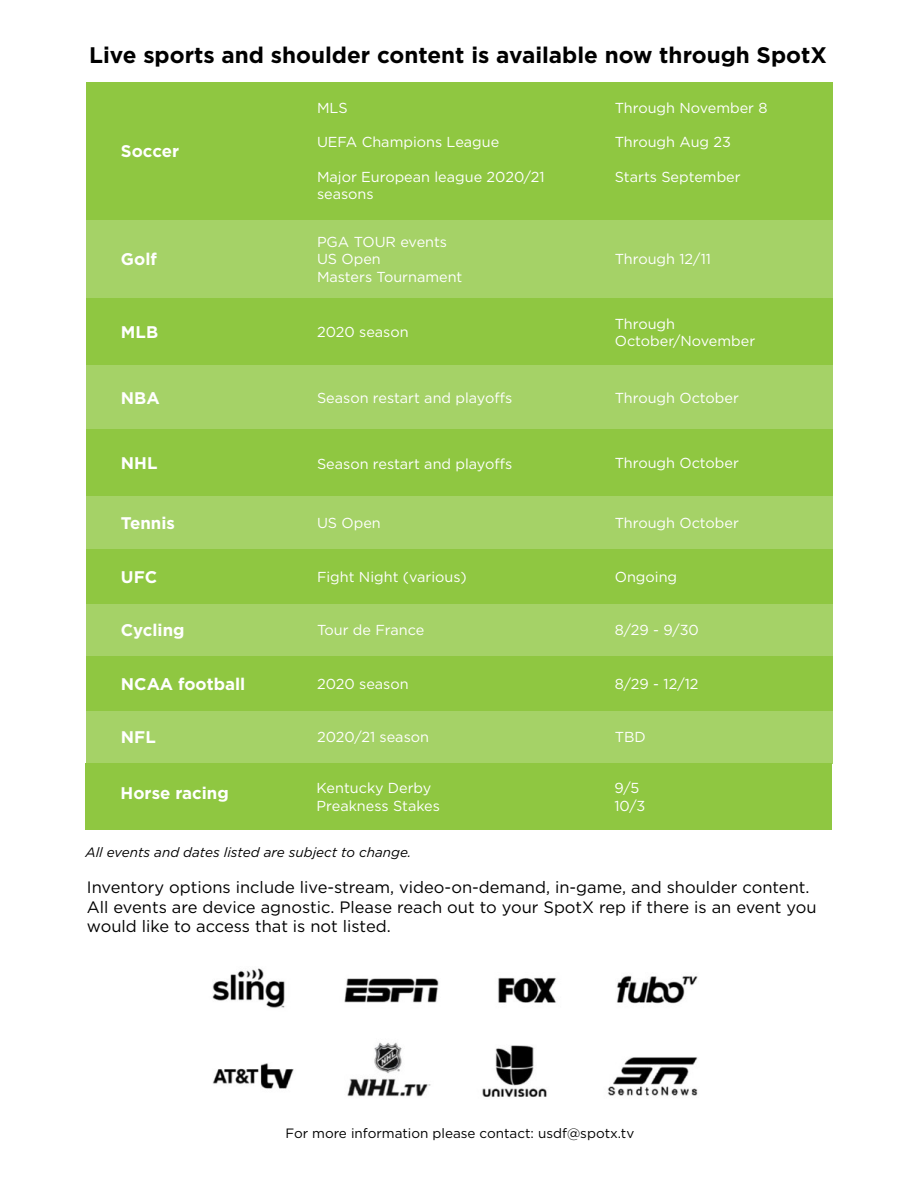
<style>
.page{position:relative;width:918px;height:1188px;background:#fff}
.page>*{position:absolute;margin:0;border:0;box-sizing:border-box;transform-origin:0 0}
.t1{font:700 22.5px "Gotham";color:#000}
.t2{font:700 16.8px "Gotham";color:#fff}
.t3{font:16.5px/19.8px "Gotham";color:#000}
.t4{font:14.4px/17.4px "Gotham";color:#fff}
.t5{font:13.5px "Gotham";color:#000}
.t6{font:italic 13.5px "Gotham";color:#000}
</style>
<div class="page">
<img style="left:212px;top:968px;width:486px;height:129px">
<div style="left:86px;top:82px;width:746px;height:137px;background:#8fc741"></div>
<div style="left:86px;top:219px;width:746px;height:80px;background:#a5d267"></div>
<div style="left:86px;top:299px;width:746px;height:66px;background:#8fc741"></div>
<div style="left:86px;top:364px;width:746px;height:66px;background:#a5d267"></div>
<div style="left:86px;top:430px;width:746px;height:66px;background:#8fc741"></div>
<div style="left:86px;top:495px;width:746px;height:55px;background:#a5d267"></div>
<div style="left:86px;top:549px;width:746px;height:54px;background:#8fc741"></div>
<div style="left:86px;top:603px;width:746px;height:54px;background:#a5d267"></div>
<div style="left:86px;top:656px;width:746px;height:54px;background:#8fc741"></div>
<div style="left:86px;top:710px;width:746px;height:54px;background:#a5d267"></div>
<div style="left:85px;top:763px;width:747px;height:67px;background:#8fc741"></div>
<h1 class="t1" style="left:89px;top:40px;width:739px">Live sports and shoulder content is available now through SpotX</h1>
<p class="t2" style="left:121px;top:140px;width:60px">Soccer</p>
<p class="t2" style="left:121px;top:248px;width:37px">Golf</p>
<p class="t4" style="left:317px;top:99px;width:32px">MLS</p>
<p class="t4" style="left:317px;top:133px;width:184px">UEFA Champions League</p>
<p class="t4" style="left:317px;top:168px;width:229px">Major European league 2020/21 seasons</p>
<p class="t4" style="left:317px;top:233px;width:147px">PGA TOUR events<br>US Open<br>Masters Tournament</p>
<p class="t4" style="left:615px;top:99px;width:154px">Through November 8</p>
<p class="t4" style="left:615px;top:133px;width:118px">Through Aug 23</p>
<p class="t4" style="left:615px;top:168px;width:127px">Starts September</p>
<p class="t4" style="left:615px;top:250px;width:98px">Through 12/11</p>
<p class="t2" style="left:121px;top:321px;width:39px">MLB</p>
<p class="t4" style="left:317px;top:323px;width:93px">2020 season</p>
<p class="t4" style="left:615px;top:314px;width:142px">Through<br>October/November</p>
<p class="t2" style="left:121px;top:387px;width:40px">NBA</p>
<p class="t4" style="left:317px;top:389px;width:197px">Season restart and playoffs</p>
<p class="t4" style="left:615px;top:389px;width:126px">Through October</p>
<p class="t2" style="left:121px;top:452px;width:38px">NHL</p>
<p class="t4" style="left:317px;top:455px;width:197px">Season restart and playoffs</p>
<p class="t4" style="left:615px;top:454px;width:126px">Through October</p>
<p class="t2" style="left:121px;top:512px;width:56px">Tennis</p>
<p class="t4" style="left:317px;top:514px;width:65px">US Open</p>
<p class="t4" style="left:615px;top:514px;width:126px">Through October</p>
<p class="t2" style="left:121px;top:566px;width:38px">UFC</p>
<p class="t4" style="left:317px;top:568px;width:151px">Fight Night (various)</p>
<p class="t4" style="left:615px;top:568px;width:64px">Ongoing</p>
<p class="t2" style="left:121px;top:619px;width:65px">Cycling</p>
<p class="t4" style="left:317px;top:621px;width:109px">Tour de France</p>
<p class="t4" style="left:615px;top:621px;width:86px">8/29 - 9/30</p>
<p class="t2" style="left:121px;top:673px;width:126px">NCAA football</p>
<p class="t4" style="left:317px;top:675px;width:93px">2020 season</p>
<p class="t4" style="left:615px;top:675px;width:85px">8/29 - 12/12</p>
<p class="t2" style="left:121px;top:726px;width:36px">NFL</p>
<p class="t4" style="left:317px;top:728px;width:114px">2020/21 season</p>
<p class="t4" style="left:615px;top:728px;width:33px">TBD</p>
<p class="t2" style="left:121px;top:782px;width:110px">Horse racing</p>
<p class="t4" style="left:317px;top:779px;width:125px">Kentucky Derby<br>Preakness Stakes</p>
<p class="t4" style="left:614px;top:779px;width:33px">9/5<br>10/3</p>
<p class="t6" style="left:85px;top:843px;width:327px">All events and dates listed are subject to change.</p>
<p class="t3" style="left:87px;top:877px;width:731px">Inventory options include live-stream, video-on-demand, in-game, and shoulder content.<br>All events are device agnostic. Please reach out to your SpotX rep if there is an event you would like to access that is not listed.</p>
<p class="t5" style="left:285px;top:1125px;width:350px">For more information please contact: usdf@spotx.tv</p>
</div>
